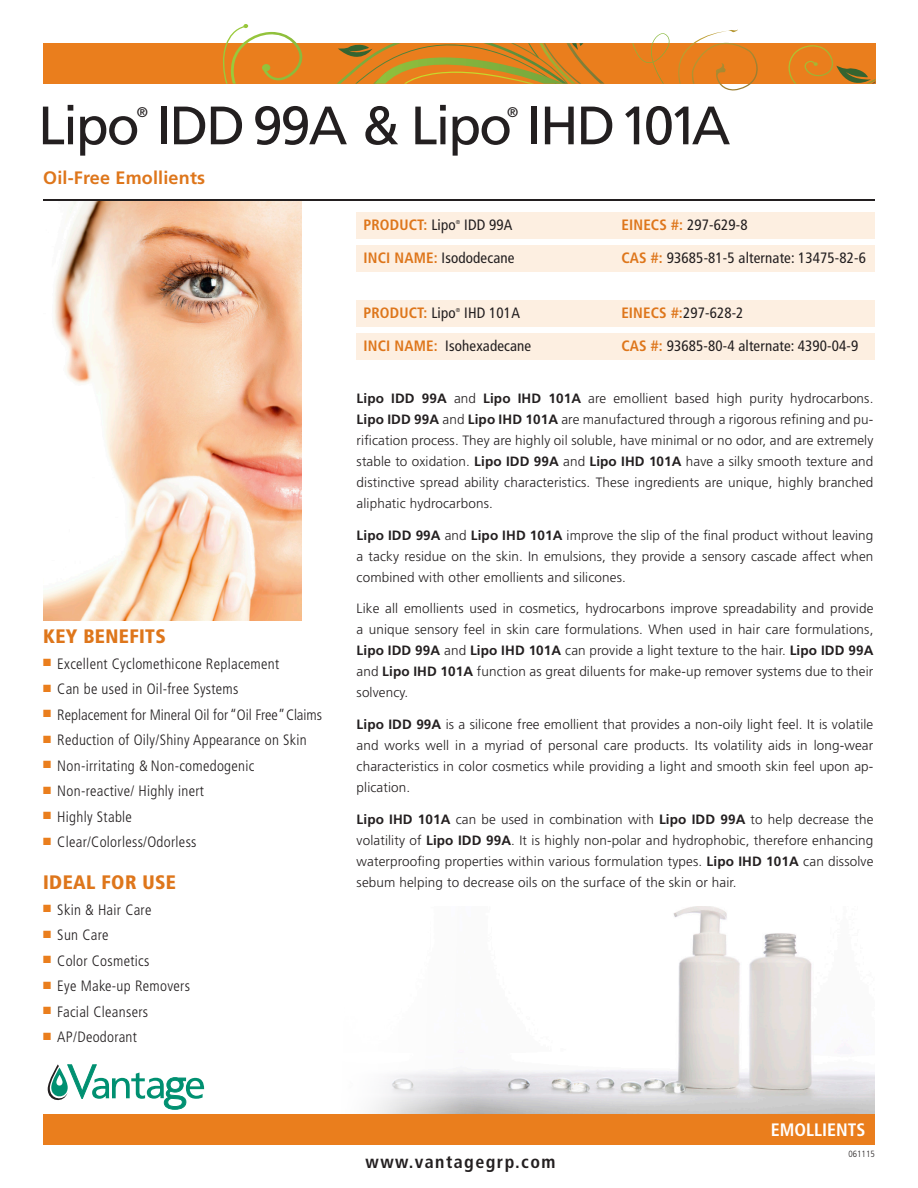
<style>
.page{position:relative;width:918px;height:1188px;background:#fff}
.page>*{position:absolute;margin:0;border:0;box-sizing:border-box;transform-origin:0 0}
.t1{font:54px "Frutiger";letter-spacing:-.04em;color:#231f20}
.t2{font:900 condensed 19.5px "Frutiger";letter-spacing:.02em;color:#de761b}
.t3{font:700 condensed 18px "Frutiger";letter-spacing:.08em;color:#231f20}
.t4{font:700 18px "Frutiger";letter-spacing:.01em;color:#de761b}
.t5{font:700 condensed 18px "Frutiger";color:#fff}
.t6{font:300 condensed 15px "Frutiger";letter-spacing:.02em;color:#231f20}
.t7{font:condensed 15px "Frutiger";letter-spacing:.01em;color:#231f20}
.t8{font:300 condensed 15px "Frutiger";color:#231f20}
.t9{font:700 condensed 15px "Frutiger";letter-spacing:.01em;color:#de761b}
.t10{font:13.95px "Frutiger";color:#231f20}
.t11{font:300 13.5px/21px "Frutiger";letter-spacing:.01em;color:#231f20;text-align:justify}
.t12{font:300 condensed 9px "Frutiger";letter-spacing:.01em;color:#231f20}
.t13{font:condensed 5.7px "Frutiger";color:#231f20}
.s1{color:#ea7e1d}
.s2{font-weight:400;color:#231f20}
.s3{font-weight:700;color:#de761b}
.s4{font-weight:700}
</style>
<div class="page">
<img style="left:372px;top:906px;width:503px;height:208px">
<div style="left:356px;top:212px;width:519px;height:27px;background:#fdefe1"></div>
<div style="left:43px;top:43px;width:832px;height:41px;background:#ea7e1d"></div>
<svg style="left:223px;top:24px;width:652px;height:67px"></svg>
<div style="left:43px;top:1114px;width:832px;height:31px;background:#ea7e1d"></div>
<div style="left:356px;top:245px;width:519px;height:27px;background:#fdefe1"></div>
<div style="left:356px;top:300px;width:519px;height:27px;background:#fdefe1"></div>
<div style="left:356px;top:333px;width:519px;height:27px;background:#fdefe1"></div>
<img style="left:43px;top:201px;width:258px;height:420px">
<hr style="left:43px;top:200px;width:832px;height:1px;background:#231f20">
<svg style="left:48px;top:1064px;width:156px;height:45px"></svg>
<p class="t1" style="left:38px;top:94px;width:694px">Lipo IDD 99A &amp; Lipo IHD 101A</p>
<p class="t10" style="left:137px;top:104px;width:13px">®</p>
<p class="t10" style="left:507px;top:104px;width:13px">®</p>
<p class="t4" style="left:43px;top:168px;width:163px">Oil-Free Emollients</p>
<p class="t2" style="left:43px;top:625px;width:124px">KEY BENEFITS</p>
<p class="t6" style="left:43px;top:655px;width:238px"><span class="s1">■</span> Excellent Cyclomethicone Replacement</p>
<p class="t6" style="left:43px;top:680px;width:197px"><span class="s1">■</span> Can be used in Oil-free Systems</p>
<p class="t8" style="left:43px;top:706px;width:280px"><span class="s1">■</span> Replacement for Mineral Oil for “Oil Free” Claims</p>
<p class="t6" style="left:43px;top:731px;width:265px"><span class="s1">■</span> Reduction of Oily/Shiny Appearance on Skin</p>
<p class="t6" style="left:43px;top:757px;width:213px"><span class="s1">■</span> Non-irritating &amp; Non-comedogenic</p>
<p class="t6" style="left:43px;top:782px;width:162px"><span class="s1">■</span> Non-reactive/ Highly inert</p>
<p class="t6" style="left:43px;top:808px;width:90px"><span class="s1">■</span> Highly Stable</p>
<p class="t6" style="left:43px;top:833px;width:155px"><span class="s1">■</span> Clear/Colorless/Odorless</p>
<p class="t2" style="left:43px;top:871px;width:134px">IDEAL FOR USE</p>
<p class="t6" style="left:43px;top:901px;width:110px"><span class="s1">■</span> Skin &amp; Hair Care</p>
<p class="t6" style="left:43px;top:926px;width:67px"><span class="s1">■</span> Sun Care</p>
<p class="t6" style="left:43px;top:952px;width:108px"><span class="s1">■</span> Color Cosmetics</p>
<p class="t6" style="left:43px;top:977px;width:148px"><span class="s1">■</span> Eye Make-up Removers</p>
<p class="t6" style="left:43px;top:1003px;width:107px"><span class="s1">■</span> Facial Cleansers</p>
<p class="t6" style="left:43px;top:1028px;width:95px"><span class="s1">■</span> AP/Deodorant</p>
<p class="t9" style="left:364px;top:216px;width:94px">PRODUCT: <span class="s2">Lipo</span></p>
<p class="t13" style="left:456px;top:219px;width:6px">®</p>
<p class="t7" style="left:464px;top:216px;width:50px">IDD 99A</p>
<p class="t7" style="left:621px;top:216px;width:128px"><span class="s3">EINECS #:</span> 297-629-8</p>
<p class="t7" style="left:364px;top:249px;width:152px"><span class="s3">INCI NAME:</span> Isododecane</p>
<p class="t7" style="left:621px;top:249px;width:246px"><span class="s3">CAS #:</span> 93685-81-5 alternate: 13475-82-6</p>
<p class="t9" style="left:364px;top:304px;width:94px">PRODUCT: <span class="s2">Lipo</span></p>
<p class="t13" style="left:456px;top:307px;width:6px">®</p>
<p class="t7" style="left:464px;top:304px;width:57px">IHD 101A</p>
<p class="t7" style="left:621px;top:304px;width:124px"><span class="s3">EINECS #:</span>297-628-2</p>
<p class="t7" style="left:364px;top:337px;width:169px"><span class="s3">INCI NAME:</span> Isohexadecane</p>
<p class="t7" style="left:621px;top:337px;width:238px"><span class="s3">CAS #:</span> 93685-80-4 alternate: 4390-04-9</p>
<p class="t11" style="left:357px;top:388px;width:518px"><span class="s4">Lipo IDD 99A</span> and <span class="s4">Lipo IHD 101A</span> are emollient based high purity hydrocarbons.<br><span class="s4">Lipo IDD 99A</span> and <span class="s4">Lipo IHD 101A</span> are manufactured through a rigorous refining and pu&shy;rification process. They are highly oil soluble, have minimal or no odor, and are extremely stable to oxidation. <span class="s4">Lipo IDD 99A</span> and <span class="s4">Lipo IHD 101A</span> have a silky smooth texture and distinctive spread ability characteristics. These ingredients are unique, highly branched aliphatic hydrocarbons.</p>
<p class="t11" style="left:357px;top:524px;width:518px"><span class="s4">Lipo IDD 99A</span> and <span class="s4">Lipo IHD 101A</span> improve the slip of the final product without leaving a tacky residue on the skin. In emulsions, they provide a sensory cascade affect when combined with other emollients and silicones.</p>
<p class="t11" style="left:357px;top:598px;width:518px">Like all emollients used in cosmetics, hydrocarbons improve spreadability and provide a unique sensory feel in skin care formulations. When used in hair care formulations, <span class="s4">Lipo IDD 99A</span> and <span class="s4">Lipo IHD 101A</span> can provide a light texture to the hair. <span class="s4">Lipo IDD 99A </span>and <span class="s4">Lipo IHD 101A</span> function as great diluents for make-up remover systems due to their solvency.</p>
<p class="t11" style="left:357px;top:714px;width:518px"><span class="s4">Lipo IDD 99A</span> is a silicone free emollient that provides a non-oily light feel. It is volatile and works well in a myriad of personal care products. Its volatility aids in long-wear characteristics in color cosmetics while providing a light and smooth skin feel upon ap&shy;plication.</p>
<p class="t11" style="left:357px;top:809px;width:518px"><span class="s4">Lipo IHD 101A</span> can be used in combination with <span class="s4">Lipo IDD 99A</span> to help decrease the volatility of <span class="s4">Lipo IDD 99A</span>. It is highly non-polar and hydrophobic, therefore enhancing waterproofing properties within various formulation types. <span class="s4">Lipo IHD 101A</span> can dissolve sebum helping to decrease oils on the surface of the skin or hair.</p>
<p class="t3" style="left:366px;top:1151px;width:191px">www.vantagegrp.com</p>
<p class="t5" style="left:771px;top:1119px;width:96px">EMOLLIENTS</p>
<p class="t12" style="left:848px;top:1149px;width:28px">061115</p>
</div>
